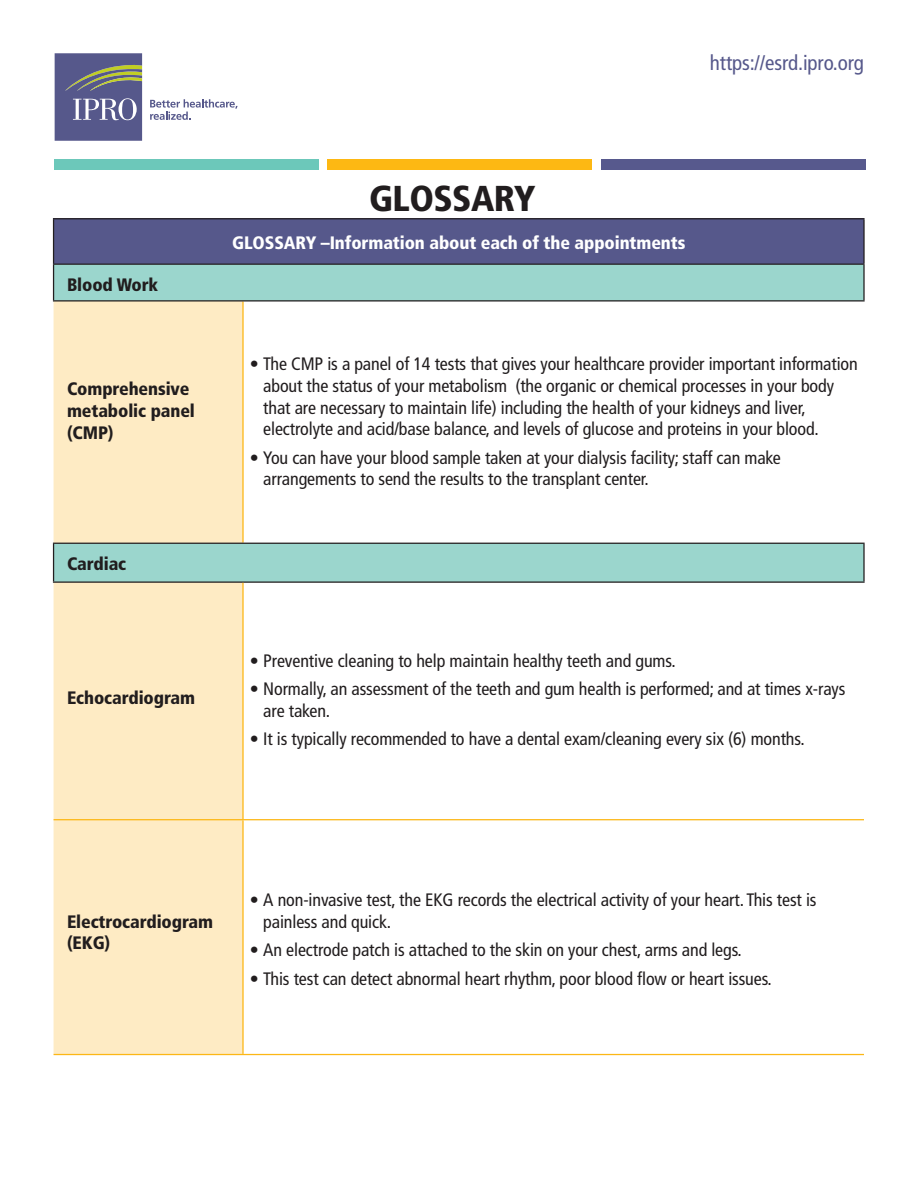
<style>
.page{position:relative;width:918px;height:1188px;background:#fff}
.page>*{position:absolute;margin:0;border:0;box-sizing:border-box;transform-origin:0 0}
.t1{font:900 condensed 36px "Frutiger LT Std";letter-spacing:-.015em;color:#211d1e}
.body{font:condensed 21px "Frutiger LT Std";letter-spacing:-.005em;color:#56588b}
.t2{font:condensed 18px/21.6px "Frutiger LT Std";letter-spacing:-.005em;color:#211d1e}
.Table_Text{font:900 condensed 18px/21.6px "Frutiger LT Std";letter-spacing:-.005em;color:#211d1e}
.Table_Text-2{font:900 condensed 18px "Frutiger LT Std";letter-spacing:-.005em;color:#fff}
</style>
<div class="page">
<div style="left:54px;top:219px;width:810px;height:45px;background:#56588b"></div>
<svg style="left:54px;top:265px;width:810px;height:316px"></svg>
<div style="left:54px;top:302px;width:189px;height:752px;background:#feebc4"></div>
<hr style="left:242px;top:302px;width:2px;height:241px;background:#fcb716">
<hr style="left:53px;top:543px;width:190px;height:1px;background:#231f20">
<hr style="left:53px;top:544px;width:1px;height:37px;background:#231f20">
<hr style="left:243px;top:543px;width:622px;height:1px;background:#231f20">
<hr style="left:863px;top:544px;width:2px;height:37px;background:#231f20">
<hr style="left:53px;top:581px;width:190px;height:2px;background:#231f20">
<hr style="left:243px;top:581px;width:622px;height:2px;background:#231f20">
<hr style="left:53px;top:218px;width:190px;height:1px;background:#231f20">
<hr style="left:53px;top:219px;width:1px;height:45px;background:#231f20">
<hr style="left:243px;top:218px;width:622px;height:1px;background:#231f20">
<hr style="left:863px;top:219px;width:2px;height:45px;background:#231f20">
<hr style="left:53px;top:264px;width:190px;height:1px;background:#231f20">
<hr style="left:53px;top:265px;width:1px;height:35px;background:#231f20">
<hr style="left:243px;top:264px;width:622px;height:1px;background:#231f20">
<hr style="left:863px;top:265px;width:2px;height:35px;background:#231f20">
<hr style="left:53px;top:300px;width:190px;height:2px;background:#231f20">
<hr style="left:243px;top:300px;width:622px;height:2px;background:#231f20">
<hr style="left:242px;top:583px;width:2px;height:236px;background:#fcb716">
<hr style="left:54px;top:819px;width:189px;height:1px;background:#fcb716">
<hr style="left:243px;top:819px;width:621px;height:1px;background:#fcb716">
<hr style="left:242px;top:820px;width:2px;height:234px;background:#fcb716">
<hr style="left:54px;top:1054px;width:189px;height:1px;background:#fcb716">
<hr style="left:243px;top:1054px;width:621px;height:1px;background:#fcb716">
<svg style="left:55px;top:53px;width:87px;height:88px;background:#686b8d"></svg>
<svg style="left:150px;top:99px;width:88px;height:21px"></svg>
<div style="left:55px;top:160px;width:264px;height:10px;background:#6cc8ba"></div>
<div style="left:327px;top:160px;width:264px;height:10px;background:#fdb813"></div>
<div style="left:601px;top:160px;width:264px;height:10px;background:#57598d"></div>
<p class="body" style="left:710px;top:50px;width:156px">https://esrd.ipro.org</p>
<p class="Table_Text" style="left:67px;top:274px;width:93px">Blood Work</p>
<p class="Table_Text" style="left:67px;top:378px;width:129px">Comprehensive metabolic panel (CMP)</p>
<p class="Table_Text" style="left:67px;top:553px;width:61px">Cardiac</p>
<p class="Table_Text" style="left:67px;top:687px;width:130px">Echocardiogram</p>
<p class="t1" style="left:369px;top:177px;width:168px">GLOSSARY</p>
<p class="Table_Text-2" style="left:232px;top:232px;width:455px">GLOSSARY –Information about each of the appointments</p>
<p class="t2" style="left:263px;top:354px;width:596px;text-indent:-14px">• The CMP is a panel of 14 tests that gives your healthcare provider important information about the status of your metabolism (the organic or chemical processes in your body that are necessary to maintain life) including the health of your kidneys and liver, electrolyte and acid/base balance, and levels of glucose and proteins in your blood.</p>
<p class="t2" style="left:263px;top:447px;width:519px;text-indent:-14px">• You can have your blood sample taken at your dialysis facility; staff can make arrangements to send the results to the transplant center.</p>
<p class="t2" style="left:250px;top:650px;width:427px">• Preventive cleaning to help maintain healthy teeth and gums.</p>
<p class="t2" style="left:263px;top:678px;width:584px;text-indent:-14px">• Normally, an assessment of the teeth and gum health is performed; and at times x-rays are taken.</p>
<p class="t2" style="left:250px;top:728px;width:556px">• It is typically recommended to have a dental exam/cleaning every six (6) months.</p>
<p class="Table_Text" style="left:67px;top:911px;width:148px">Electrocardiogram (EKG)</p>
<p class="t2" style="left:263px;top:889px;width:555px;text-indent:-14px">• A non-invasive test, the EKG records the electrical activity of your heart. This test is painless and quick.</p>
<p class="t2" style="left:250px;top:939px;width:494px">• An electrode patch is attached to the skin on your chest, arms and legs.</p>
<p class="t2" style="left:250px;top:968px;width:524px">• This test can detect abnormal heart rhythm, poor blood flow or heart issues.</p>
</div>
